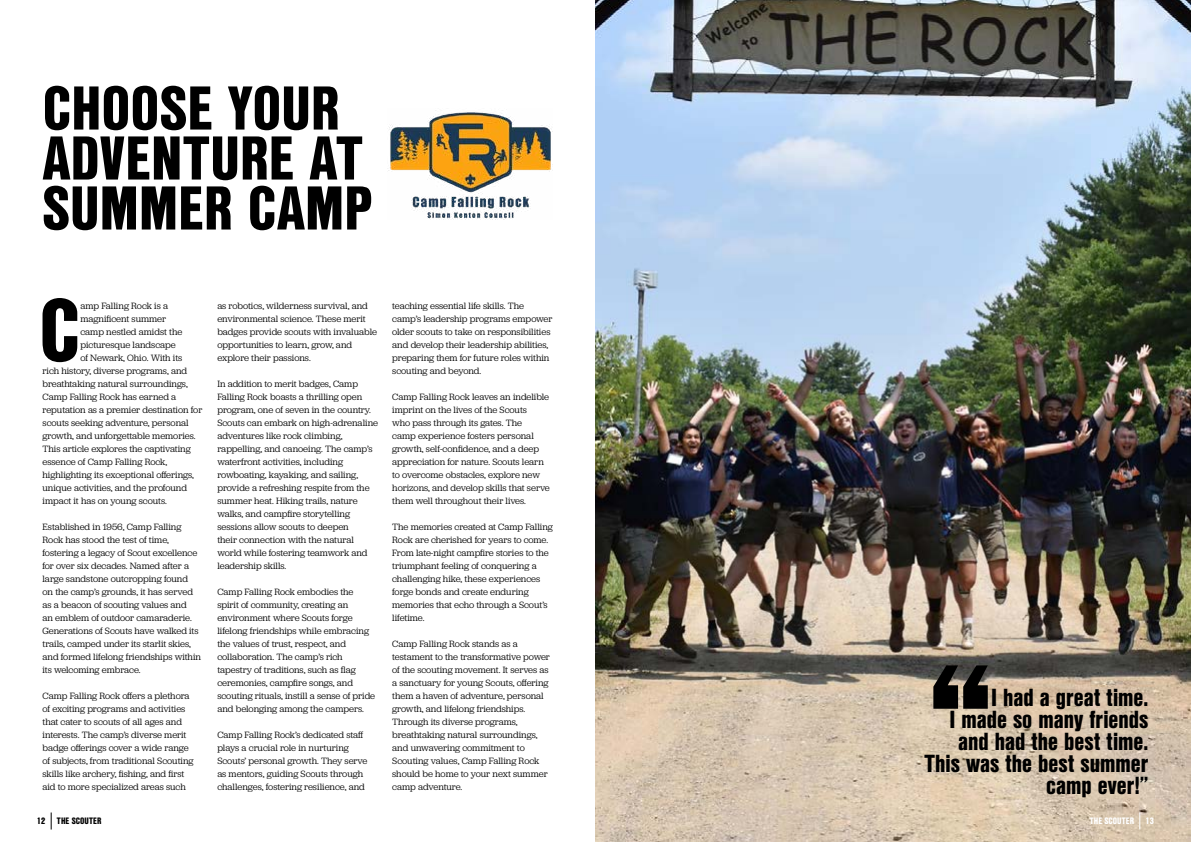
<style>
.page{position:relative;width:1191px;height:842px;background:#fff}
.page>*{position:absolute;margin:0;border:0;box-sizing:border-box;transform-origin:0 0}
.t1{font:900 86.2px "Nimbus San Con L";color:#000}
.t2{font:900 60px/50px "Nimbus San Con L";color:#000}
.t3{font:900 24px/22px "Nimbus San Con L";color:#000;text-align:right}
.t4{font:9.5px/13px "Jubilat";color:#000}
.t5{font:900 9px "Nimbus San Con L";color:#000}
.t6{font:900 9px "Nimbus San Con L";color:#fff}
</style>
<div class="page">
<img style="left:595px;top:0;width:596px;height:842px">
<svg style="left:51px;top:812px;width:1px;height:17px"></svg>
<svg style="left:933px;top:665px;width:54px;height:44px;background:#282622"></svg>
<svg style="left:1139px;top:812px;width:1px;height:17px"></svg>
<img style="left:388px;top:112px;width:165px;height:108px">
<h2 class="t2" style="left:43px;top:81px;width:331px">CHOOSE YOUR<br>ADVENTURE AT<br>SUMMER CAMP</h2>
<h1 class="t1" style="left:39px;top:265px;width:43px">C</h1>
<p class="t4" style="left:80px;top:299px;width:89px">amp Falling Rock is a</p>
<p class="t4" style="left:80px;top:312px;width:87px">magnificent summer</p>
<p class="t4" style="left:80px;top:325px;width:103px">camp nestled amidst the</p>
<p class="t4" style="left:80px;top:338px;width:97px">picturesque landscape</p>
<p class="t4" style="left:80px;top:351px;width:103px">of Newark, Ohio. With its</p>
<p class="t4" style="left:43px;top:364px;width:146px">rich history, diverse programs, and</p>
<p class="t4" style="left:43px;top:377px;width:147px">breathtaking natural surroundings,</p>
<p class="t4" style="left:43px;top:390px;width:135px">Camp Falling Rock has earned a</p>
<p class="t4" style="left:43px;top:403px;width:161px">reputation as a premier destination for</p>
<p class="t4" style="left:43px;top:416px;width:148px">scouts seeking adventure, personal</p>
<p class="t4" style="left:43px;top:429px;width:155px">growth, and unforgettable memories.</p>
<p class="t4" style="left:43px;top:442px;width:150px">This article explores the captivating</p>
<p class="t4" style="left:43px;top:455px;width:126px">essence of Camp Falling Rock,</p>
<p class="t4" style="left:43px;top:468px;width:153px">highlighting its exceptional offerings,</p>
<p class="t4" style="left:43px;top:481px;width:146px">unique activities, and the profound</p>
<p class="t4" style="left:43px;top:494px;width:126px">impact it has on young scouts.</p>
<p class="t4" style="left:43px;top:520px;width:160px">Established in 1956, Camp Falling Rock has stood the test of time, fostering a legacy of Scout excellence for over six decades. Named after a large sandstone outcropping found on the camp’s grounds, it has served as a beacon of scouting values and<br>an emblem of outdoor camaraderie.<br>Generations of Scouts have walked its trails, camped under its starlit skies, and formed lifelong friendships within its welcoming embrace.</p>
<p class="t4" style="left:43px;top:689px;width:153px">Camp Falling Rock offers a plethora of exciting programs and activities that cater to scouts of all ages and interests. The camp’s diverse merit badge offerings cover a wide range of subjects, from traditional Scouting skills like archery, fishing, and first aid to more specialized areas such</p>
<p class="t5" style="left:37px;top:814px;width:10px">12</p>
<p class="t5" style="left:57px;top:814px;width:46px">THE SCOUTER</p>
<p class="t4" style="left:217px;top:299px;width:161px">as robotics, wilderness survival, and environmental science. These merit badges provide scouts with invaluable opportunities to learn, grow, and explore their passions.</p>
<p class="t4" style="left:217px;top:377px;width:162px">In addition to merit badges, Camp Falling Rock boasts a thrilling open program, one of seven in the country.<br>Scouts can embark on high-adrenaline adventures like rock climbing, rappelling, and canoeing. The camp’s waterfront activities, including rowboating, kayaking, and sailing, provide a refreshing respite from the summer heat. Hiking trails, nature walks, and campfire storytelling sessions allow scouts to deepen<br>their connection with the natural world while fostering teamwork and leadership skills.</p>
<p class="t4" style="left:217px;top:585px;width:159px">Camp Falling Rock embodies the spirit of community, creating an environment where Scouts forge lifelong friendships while embracing the values of trust, respect, and collaboration. The camp’s rich tapestry of traditions, such as flag ceremonies, campfire songs, and scouting rituals, instill a sense of pride and belonging among the campers.</p>
<p class="t4" style="left:217px;top:728px;width:152px">Camp Falling Rock’s dedicated staff plays a crucial role in nurturing Scouts’ personal growth. They serve as mentors, guiding Scouts through challenges, fostering resilience, and</p>
<p class="t4" style="left:392px;top:299px;width:162px">teaching essential life skills. The camp’s leadership programs empower older scouts to take on responsibilities and develop their leadership abilities, preparing them for future roles within scouting and beyond.</p>
<p class="t4" style="left:392px;top:390px;width:159px">Camp Falling Rock leaves an indelible imprint on the lives of the Scouts<br>who pass through its gates. The<br>camp experience fosters personal growth, self-confidence, and a deep appreciation for nature. Scouts learn to overcome obstacles, explore new horizons, and develop skills that serve them well throughout their lives.</p>
<p class="t4" style="left:392px;top:520px;width:162px">The memories created at Camp Falling Rock are cherished for years to come.<br>From late-night campfire stories to the triumphant feeling of conquering a challenging hike, these experiences forge bonds and create enduring memories that echo through a Scout’s lifetime.</p>
<p class="t4" style="left:392px;top:637px;width:159px">Camp Falling Rock stands as a testament to the transformative power of the scouting movement. It serves as a sanctuary for young Scouts, offering them a haven of adventure, personal growth, and lifelong friendships.<br>Through its diverse programs, breathtaking natural surroundings, and unwavering commitment to Scouting values, Camp Falling Rock should be home to your next summer camp adventure.</p>
<h3 class="t3" style="left:924px;top:685px;width:225px">I had a great time.<br>I made so many friends and had the best time.<br>This was the best summer camp ever!”</h3>
<p class="t6" style="left:1089px;top:814px;width:46px">THE SCOUTER</p>
<p class="t6" style="left:1145px;top:814px;width:10px">13</p>
</div>
